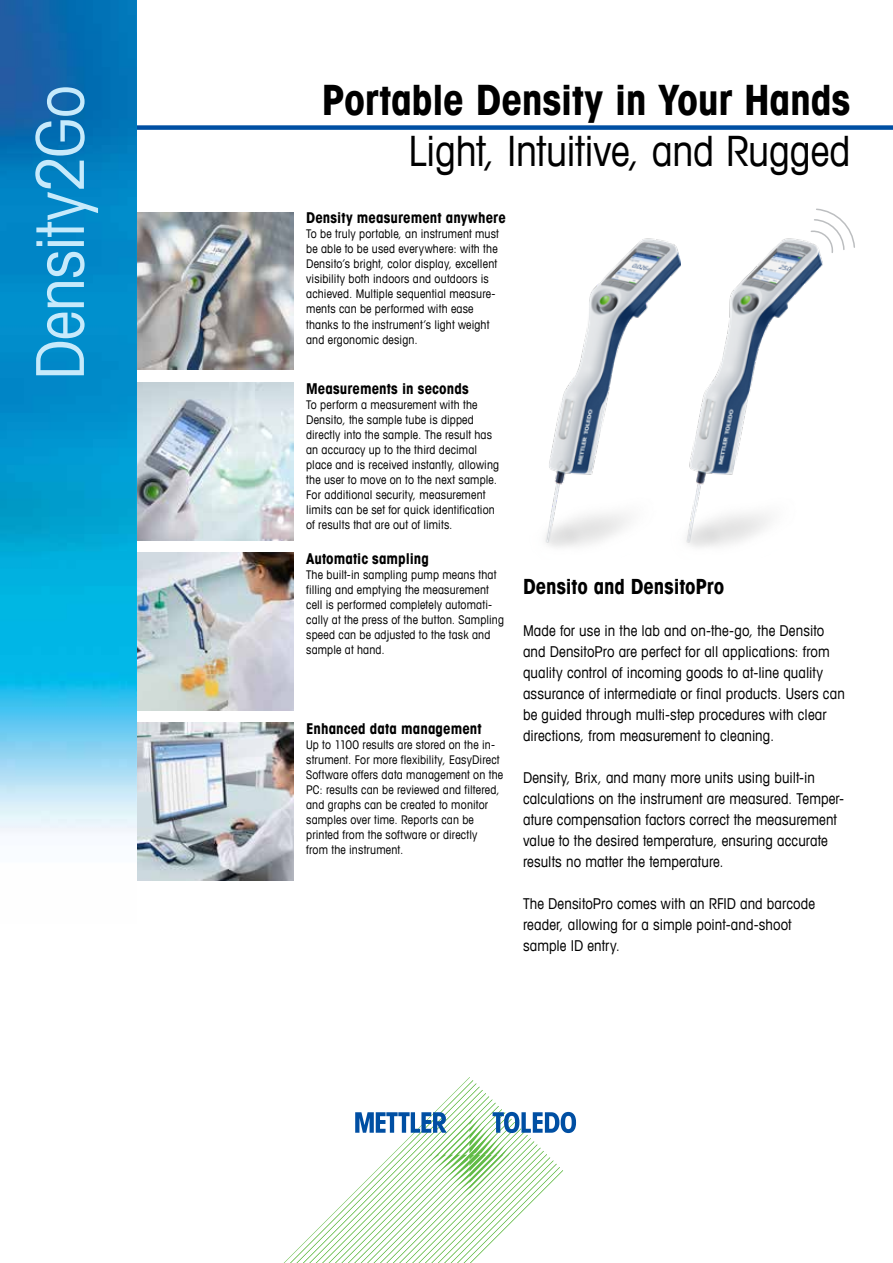
<style>
.page{position:relative;width:893px;height:1263px;background:#fff}
.page>*{position:absolute;margin:0;border:0;box-sizing:border-box;transform-origin:0 0}
.t1{font:condensed 66px "Avant Garde Com";letter-spacing:-.01em;color:#c7eafb}
.t2{font:700 condensed 42px "Avant Garde Com";letter-spacing:-.01em;color:#000}
.t3{font:condensed 42px "Avant Garde Com";letter-spacing:-.01em;color:#000}
.t4{font:700 condensed 21px "Avant Garde Com";letter-spacing:-.005em;color:#000}
.t5{font:condensed 15px/21px "Avant Garde Com";letter-spacing:.005em;color:#000}
.t6{font:700 condensed 15px "Avant Garde Com";letter-spacing:.005em;color:#000}
.t7{font:condensed 12px/15px "Avant Garde Com";letter-spacing:.015em;color:#000}
</style>
<div class="page">
<svg style="left:283px;top:1077px;width:293px;height:186px"></svg>
<img style="left:680px;top:238px;width:130px;height:309px">
<div style="left:111px;top:125px;width:782px;height:5px;background:#004fa3"></div>
<img style="left:136px;top:723px;width:157px;height:157px">
<img style="left:136px;top:553px;width:157px;height:157px">
<img style="left:136px;top:383px;width:157px;height:157px">
<img style="left:136px;top:213px;width:157px;height:157px">
<img style="left:545px;top:238px;width:135px;height:309px">
<img style="left:0;top:0;width:136px;height:833px">
<svg style="left:810px;top:208px;width:45px;height:71px"></svg>
<h1 class="t1" style="left:19px;top:380px;width:296px;rotate:-90deg">Density2Go</h1>
<h2 class="t2" style="left:321px;top:73px;width:531px">Portable Density in Your Hands</h2>
<h2 class="t3" style="left:408px;top:125px;width:443px">Light, Intuitive, and Rugged</h2>
<p class="t6" style="left:306px;top:208px;width:201px">Density measurement anywhere</p>
<p class="t7" style="left:306px;top:226px;width:194px">To be truly portable, an instrument must be able to be used everywhere: with the Densito’s bright, color display, excellent visibility both indoors and outdoors is achieved. Multiple sequential measure&shy;ments can be performed with ease thanks to the instrument’s light weight and ergonomic design.</p>
<p class="t6" style="left:306px;top:379px;width:164px">Measurements in seconds</p>
<p class="t7" style="left:306px;top:396px;width:195px">To perform a measurement with the Densito, the sample tube is dipped directly into the sample. The result has an accuracy up to the third decimal place and is received instantly, allowing the user to move on to the next sample.<br>For additional security, measurement limits can be set for quick identification of results that are out of limits.</p>
<p class="t6" style="left:306px;top:549px;width:124px">Automatic sampling</p>
<p class="t7" style="left:306px;top:567px;width:199px">The built-in sampling pump means that filling and emptying the measurement cell is performed completely automati&shy;cally at the press of the button. Sampling speed can be adjusted to the task and sample at hand.</p>
<p class="t6" style="left:306px;top:719px;width:177px">Enhanced data management</p>
<p class="t7" style="left:306px;top:737px;width:199px">Up to 1100 results are stored on the in&shy;strument. For more flexibility, EasyDirect Software offers data management on the PC: results can be reviewed and filtered, and graphs can be created to monitor samples over time. Reports can be printed from the software or directly<br>from the instrument.</p>
<h3 class="t4" style="left:523px;top:572px;width:203px">Densito and DensitoPro</h3>
<p class="t5" style="left:523px;top:619px;width:323px">Made for use in the lab and on-the-go, the Densito and DensitoPro are perfect for all applications: from quality control of incoming goods to at-line quality assurance of intermediate or final products. Users can be guided through multi-step procedures with clear directions, from measurement to cleaning.</p>
<p class="t5" style="left:523px;top:766px;width:323px">Density, Brix, and many more units using built-in calculations on the instrument are measured. Temper&shy;ature compensation factors correct the measurement value to the desired temperature, ensuring accurate results no matter the temperature.</p>
<p class="t5" style="left:523px;top:892px;width:294px">The DensitoPro comes with an RFID and barcode reader, allowing for a simple point-and-shoot sample ID entry.</p>
</div>
